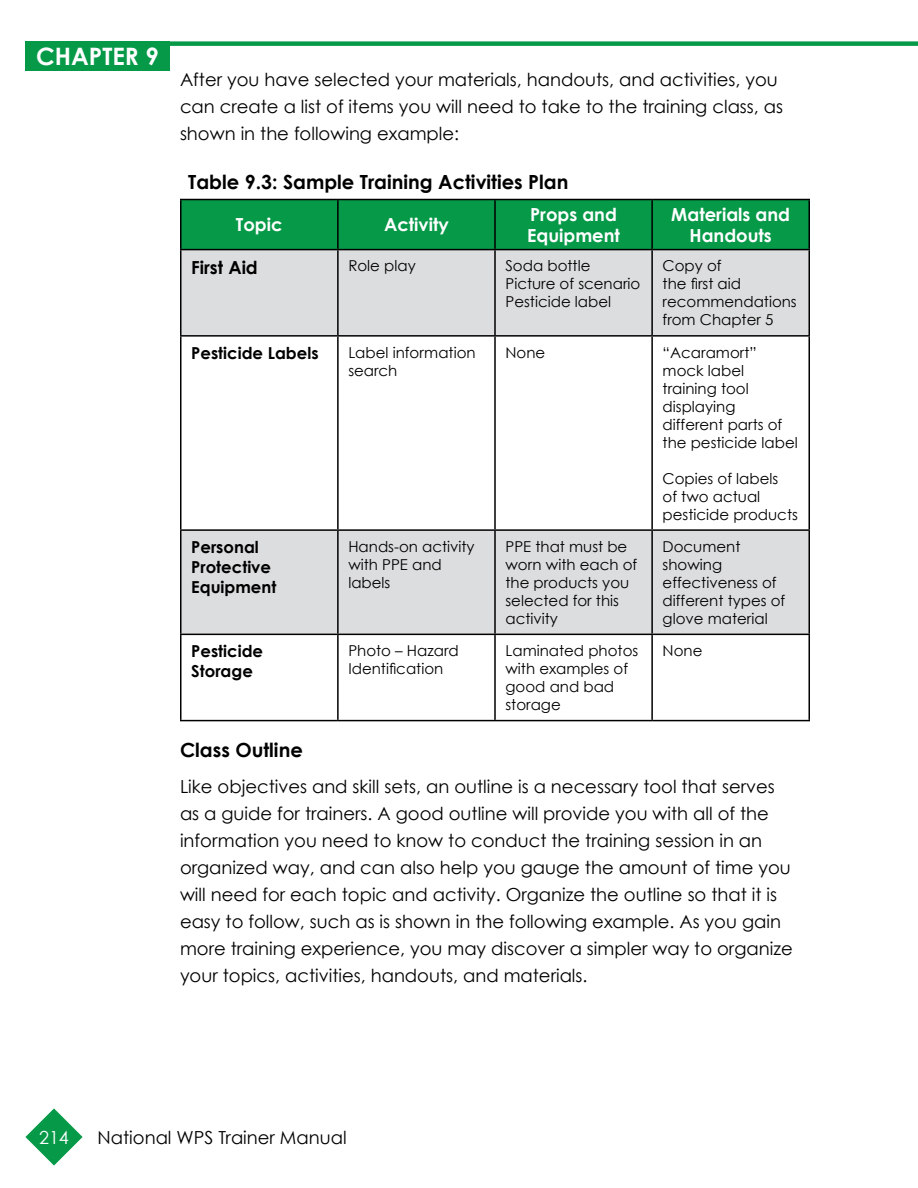
<style>
.page{position:relative;width:918px;height:1188px;background:#fff}
.page>*{position:absolute;margin:0;border:0;box-sizing:border-box;transform-origin:0 0}
.t1{font:700 24px "Century Gothic";color:#fff}
.t2{font:700 19.5px "Century Gothic";color:#000}
.t3{font:18px/27px "Century Gothic";color:#000}
.t4{font:700 18px/21.6px "Century Gothic";color:#fff}
.t5{font:700 18px "Century Gothic";color:#000}
.t6{font:18px "Century Gothic";color:#fff}
.t7{font:700 16.5px/19.8px "Century Gothic";color:#000}
.t8{font:15px/18px "Century Gothic";color:#000}
</style>
<div class="page">
<svg style="left:25px;top:1108px;width:58px;height:58px"></svg>
<div style="left:170px;top:41px;width:748px;height:5px;background:#069948"></div>
<div style="left:25px;top:41px;width:145px;height:30px;background:#069948"></div>
<div style="left:182px;top:200px;width:626px;height:49px;background:#069948"></div>
<svg style="left:182px;top:250px;width:626px;height:384px"></svg>
<hr style="left:180px;top:250px;width:2px;height:85px;background:#000">
<hr style="left:337px;top:250px;width:2px;height:85px;background:#000">
<hr style="left:494px;top:250px;width:2px;height:85px;background:#000">
<hr style="left:651px;top:250px;width:2px;height:85px;background:#000">
<hr style="left:808px;top:250px;width:2px;height:85px;background:#000">
<hr style="left:180px;top:335px;width:158px;height:2px;background:#000">
<hr style="left:180px;top:337px;width:2px;height:192px;background:#000">
<hr style="left:338px;top:335px;width:157px;height:2px;background:#000">
<hr style="left:337px;top:337px;width:2px;height:192px;background:#000">
<hr style="left:495px;top:335px;width:157px;height:2px;background:#000">
<hr style="left:494px;top:337px;width:2px;height:192px;background:#000">
<hr style="left:652px;top:335px;width:158px;height:2px;background:#000">
<hr style="left:651px;top:337px;width:2px;height:192px;background:#000">
<hr style="left:808px;top:337px;width:2px;height:192px;background:#000">
<hr style="left:180px;top:529px;width:158px;height:2px;background:#000">
<hr style="left:180px;top:531px;width:2px;height:103px;background:#000">
<hr style="left:338px;top:529px;width:157px;height:2px;background:#000">
<hr style="left:337px;top:531px;width:2px;height:103px;background:#000">
<hr style="left:495px;top:529px;width:157px;height:2px;background:#000">
<hr style="left:494px;top:531px;width:2px;height:103px;background:#000">
<hr style="left:652px;top:529px;width:158px;height:2px;background:#000">
<hr style="left:651px;top:531px;width:2px;height:103px;background:#000">
<hr style="left:808px;top:531px;width:2px;height:103px;background:#000">
<hr style="left:180px;top:634px;width:158px;height:1px;background:#000">
<hr style="left:180px;top:635px;width:2px;height:85px;background:#000">
<hr style="left:338px;top:634px;width:157px;height:1px;background:#000">
<hr style="left:337px;top:635px;width:2px;height:85px;background:#000">
<hr style="left:495px;top:634px;width:157px;height:1px;background:#000">
<hr style="left:494px;top:635px;width:2px;height:85px;background:#000">
<hr style="left:652px;top:634px;width:158px;height:1px;background:#000">
<hr style="left:651px;top:635px;width:2px;height:85px;background:#000">
<hr style="left:808px;top:635px;width:2px;height:85px;background:#000">
<hr style="left:180px;top:720px;width:158px;height:1px;background:#000">
<hr style="left:338px;top:720px;width:157px;height:1px;background:#000">
<hr style="left:495px;top:720px;width:157px;height:1px;background:#000">
<hr style="left:652px;top:720px;width:158px;height:1px;background:#000">
<hr style="left:180px;top:199px;width:158px;height:1px;background:#000">
<hr style="left:180px;top:200px;width:2px;height:49px;background:#000">
<hr style="left:338px;top:199px;width:157px;height:1px;background:#000">
<hr style="left:337px;top:200px;width:2px;height:49px;background:#000">
<hr style="left:495px;top:199px;width:157px;height:1px;background:#000">
<hr style="left:494px;top:200px;width:2px;height:49px;background:#000">
<hr style="left:652px;top:199px;width:158px;height:1px;background:#000">
<hr style="left:651px;top:200px;width:2px;height:49px;background:#000">
<hr style="left:808px;top:200px;width:2px;height:49px;background:#000">
<hr style="left:180px;top:249px;width:158px;height:1px;background:#000">
<hr style="left:338px;top:249px;width:157px;height:1px;background:#000">
<hr style="left:495px;top:249px;width:157px;height:1px;background:#000">
<hr style="left:652px;top:249px;width:158px;height:1px;background:#000">
<h1 class="t1" style="left:36px;top:42px;width:124px">CHAPTER 9</h1>
<p class="t3" style="left:180px;top:65px;width:605px">After you have selected your materials, handouts, and activities, you can create a list of items you will need to take to the training class, as shown in the following example:</p>
<p class="t2" style="left:188px;top:169px;width:382px">Table 9.3: Sample Training Activities Plan</p>
<p class="t4" style="left:236px;top:214px;width:48px">Topic</p>
<p class="t4" style="left:384px;top:214px;width:66px">Activity</p>
<p class="t4" style="left:527px;top:203px;width:94px">Props and<br>Equipment</p>
<p class="t4" style="left:671px;top:203px;width:120px;text-align:center">Materials and<br>Handouts</p>
<p class="t5" style="left:191px;top:256px;width:68px">First Aid</p>
<p class="t8" style="left:348px;top:257px;width:69px">Role play</p>
<p class="t8" style="left:506px;top:257px;width:136px">Soda bottle<br>Picture of scenario<br>Pesticide label</p>
<p class="t8" style="left:663px;top:257px;width:136px">Copy of<br>the first aid recommendations from Chapter 5</p>
<p class="t7" style="left:191px;top:342px;width:129px">Pesticide Labels</p>
<p class="t8" style="left:348px;top:343px;width:129px">Label information search</p>
<p class="t8" style="left:506px;top:343px;width:41px">None</p>
<p class="t8" style="left:663px;top:343px;width:137px">“Acaramort” mock label training tool displaying different parts of the pesticide label</p>
<p class="t8" style="left:663px;top:469px;width:137px">Copies of labels<br>of two actual pesticide products</p>
<p class="t7" style="left:191px;top:537px;width:87px">Personal<br>Protective<br>Equipment</p>
<p class="t8" style="left:348px;top:537px;width:128px">Hands-on activity with PPE and labels</p>
<p class="t8" style="left:506px;top:537px;width:133px">PPE that must be worn with each of the products you selected for this activity</p>
<p class="t8" style="left:663px;top:537px;width:124px">Document showing effectiveness of different types of glove material</p>
<p class="t7" style="left:191px;top:641px;width:73px">Pesticide<br>Storage</p>
<p class="t8" style="left:348px;top:641px;width:112px">Photo – Hazard<br>Identification</p>
<p class="t8" style="left:506px;top:641px;width:134px">Laminated photos with examples of good and bad storage</p>
<p class="t8" style="left:663px;top:641px;width:41px">None</p>
<p class="t2" style="left:180px;top:737px;width:124px">Class Outline</p>
<p class="t3" style="left:180px;top:772px;width:614px">Like objectives and skill sets, an outline is a necessary tool that serves as a guide for trainers. A good outline will provide you with all of the information you need to know to conduct the training session in an organized way, and can also help you gauge the amount of time you will need for each topic and activity. Organize the outline so that it is easy to follow, such as is shown in the following example. As you gain more training experience, you may discover a simpler way to organize your topics, activities, handouts, and materials.</p>
<p class="t6" style="left:39px;top:1126px;width:31px">214</p>
<p class="t3" style="left:98px;top:1123px;width:251px">National WPS Trainer Manual</p>
</div>
